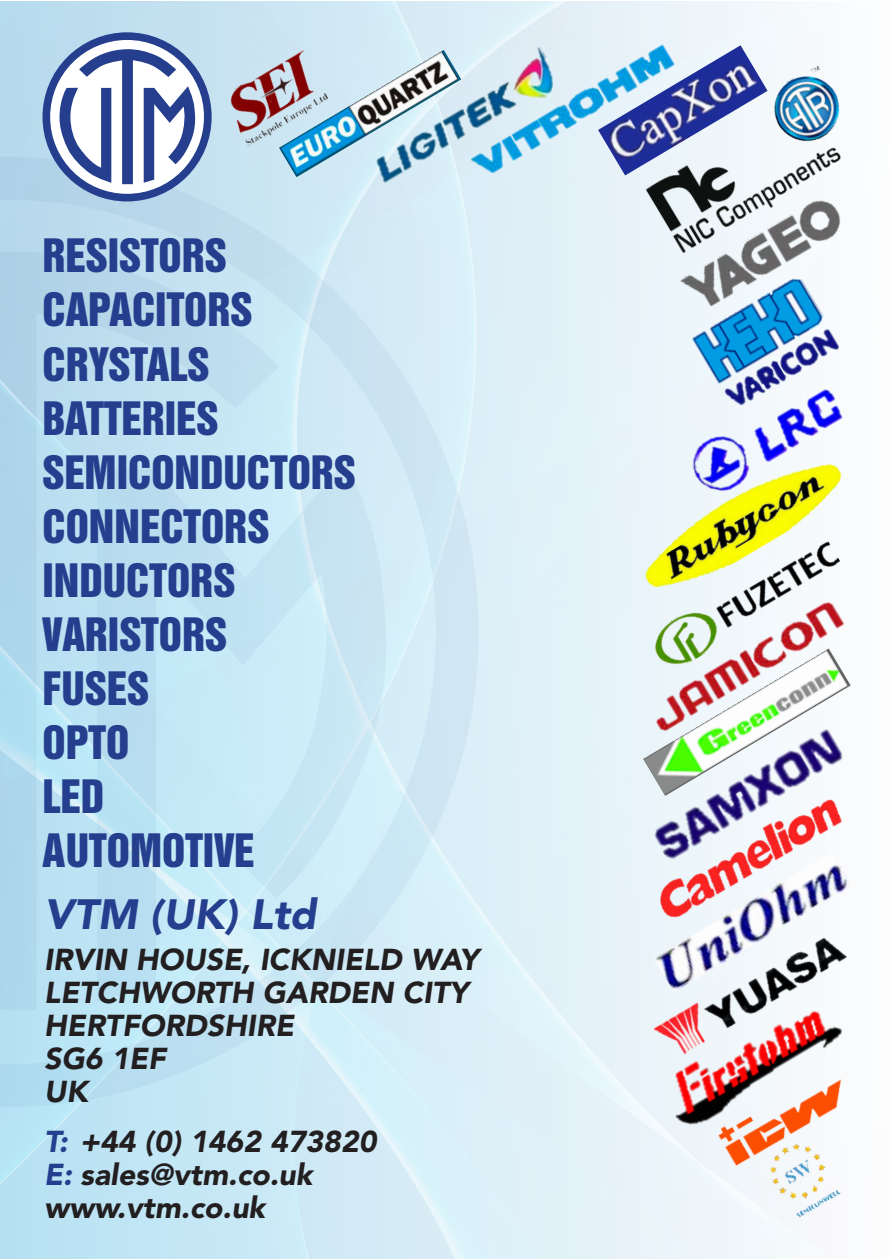
<style>
.page{position:relative;width:893px;height:1259px;background:#fff}
.page>*{position:absolute;margin:0;border:0;box-sizing:border-box;transform-origin:0 0}
.t1{font:42px/54px "Swiss 921 BT Regular A";color:#253f8e}
.t2{font:italic 900 42px "Avenir";color:#253f8e}
.t3{font:italic 900 30px/33px "Avenir";color:#231f20}
.s1{color:#253f8e}
</style>
<div class="page">
<img style="left:0;top:2px;width:789px;height:1257px">
<svg style="left:0;top:157px;width:479px;height:950px;background:#cde8f4"></svg>
<svg style="left:0;top:251px;width:280px;height:759px;background:#b9ddef"></svg>
<svg style="left:97px;top:460px;width:291px;height:542px;background:#c5e6f4"></svg>
<img style="left:55px;top:44px;width:143px;height:143px">
<div style="left:636px;top:768px;width:18px;height:191px;background:#e9f4fa"></div>
<img style="left:679px;top:45px;width:89px;height:42px">
<img style="left:279px;top:50px;width:85px;height:127px">
<img style="left:655px;top:1065px;width:60px;height:71px">
<img style="left:762px;top:63px;width:70px;height:24px">
<img style="left:641px;top:607px;width:210px;height:129px">
<img style="left:691px;top:316px;width:149px;height:51px">
<img style="left:364px;top:45px;width:202px;height:148px">
<img style="left:641px;top:87px;width:200px;height:176px">
<img style="left:633px;top:440px;width:208px;height:167px">
<img style="left:650px;top:725px;width:199px;height:139px">
<img style="left:466px;top:41px;width:213px;height:142px">
<img style="left:679px;top:192px;width:162px;height:124px">
<img style="left:650px;top:922px;width:193px;height:143px">
<img style="left:654px;top:852px;width:196px;height:140px">
<img style="left:219px;top:48px;width:119px;height:110px">
<img style="left:679px;top:367px;width:164px;height:138px">
<img style="left:760px;top:1168px;width:81px;height:55px">
<img style="left:715px;top:1060px;width:128px;height:108px">
<div style="left:43px;top:32px;width:169px;height:169px;background:#253f8e;border-radius:50%"></div>
<div style="left:50px;top:40px;width:154px;height:154px;background:#fff;border-radius:50%"></div>
<svg style="left:59px;top:49px;width:137px;height:135px"></svg>
<h1 class="t1" style="left:43px;top:228px;width:315px">RESISTORS<br>CAPACITORS<br>CRYSTALS<br>BATTERIES<br>SEMICONDUCTORS<br>CONNECTORS<br>INDUCTORS<br>VARISTORS<br>FUSES<br>OPTO<br>LED<br>AUTOMOTIVE</h1>
<h1 class="t2" style="left:44px;top:888px;width:274px">VTM (UK) Ltd</h1>
<p class="t3" style="left:44px;top:943px;width:436px">IRVIN HOUSE, ICKNIELD WAY<br>LETCHWORTH GARDEN CITY<br>HERTFORDSHIRE<br>SG6 1EF<br>UK</p>
<p class="t3" style="left:44px;top:1125px;width:334px"><span class="s1">T:</span> +44 (0) 1462 473820<br><span class="s1">E:</span> sales@vtm.co.uk www.vtm.co.uk</p>
</div>
